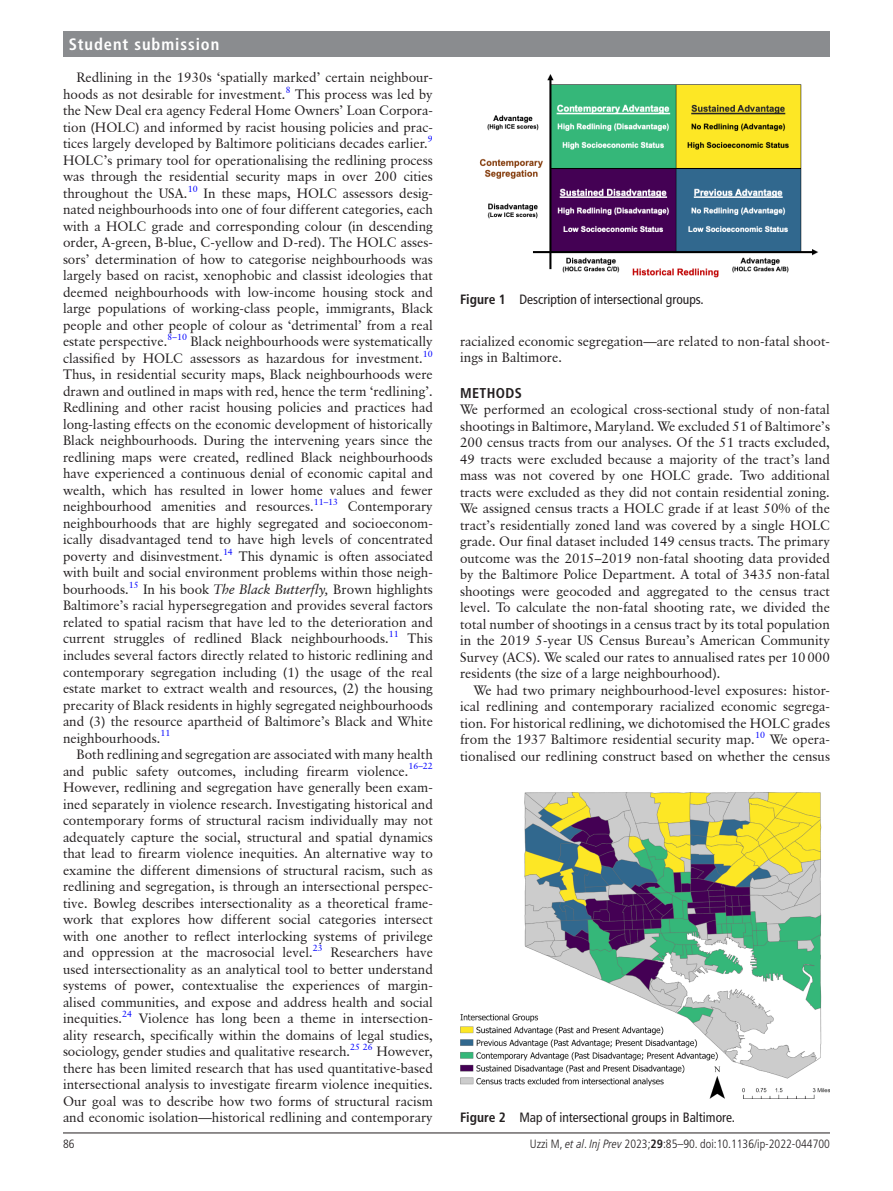
<style>
.page{position:relative;width:893px;height:1191px;background:#fff}
.page>*{position:absolute;margin:0;border:0;box-sizing:border-box;transform-origin:0 0}
.t1{font:700 condensed 16.5px "Frutiger LT Pro";letter-spacing:.055em;color:#fff}
.t2{font:700 condensed 14.25px "Frutiger LT Pro";letter-spacing:.025em;color:#231f20}
.t3{font:13.5px/16.5px "Classical Garamond BT";color:#231f20;text-align:justify}
.t4{font:condensed 13.5px "Frutiger LT Pro";color:#231f20}
.t5{font:300 condensed 12px "Frutiger LT Pro";color:#231f20}
.s1{font-style:italic}
.s2{font-weight:700}
</style>
<div class="page">
<hr style="left:63px;top:1132px;width:767px;height:1px;background:#231f20">
<div style="left:63px;top:31px;width:767px;height:25px;background:#8a8c8f"></div>
<img style="left:479px;top:74px;width:339px;height:204px">
<img style="left:460px;top:792px;width:370px;height:306px">
<p class="t1" style="left:69px;top:34px;width:152px">Student submission</p>
<p class="t3" style="left:63px;top:69px;width:371px;text-indent:14px">Redlining in the 1930s ‘spatially marked’ certain neighbour&shy;hoods as not desirable for investment.<sup>8</sup> This process was led by the New Deal era agency Federal Home Owners’ Loan Corpora&shy;tion (HOLC) and informed by racist housing policies and prac&shy;tices largely developed by Baltimore politicians decades earlier.<sup>9<br></sup>HOLC’s primary tool for operationalising the redlining process was through the residential security maps in over 200 cities throughout the USA.<sup>10</sup> In these maps, HOLC assessors desig&shy;nated neighbourhoods into one of four different categories, each with a HOLC grade and corresponding colour (in descending order, A-green, B-blue, C-yellow and D-red). The HOLC asses&shy;sors’ determination of how to categorise neighbourhoods was largely based on racist, xenophobic and classist ideologies that deemed neighbourhoods with low-income housing stock and large populations of working-class people, immigrants, Black people and other people of colour as ‘detrimental’ from a real estate perspective.<sup>8–10</sup> Black neighbourhoods were systematically classified by HOLC assessors as hazardous for investment.<sup>10<br></sup>Thus, in residential security maps, Black neighbourhoods were drawn and outlined in maps with red, hence the term ‘redlining’.<br>Redlining and other racist housing policies and practices had long-lasting effects on the economic development of historically Black neighbourhoods. During the intervening years since the redlining maps were created, redlined Black neighbourhoods have experienced a continuous denial of economic capital and wealth, which has resulted in lower home values and fewer neighbourhood amenities and resources.<sup>11–13</sup> Contemporary neighbourhoods that are highly segregated and socioeconom&shy;ically disadvantaged tend to have high levels of concentrated poverty and disinvestment.<sup>14</sup> This dynamic is often associated with built and social environment problems within those neigh&shy;bourhoods.<sup>15</sup> In his book <span class="s1">The Black Butterfly,</span> Brown highlights Baltimore’s racial hypersegregation and provides several factors related to spatial racism that have led to the deterioration and current struggles of redlined Black neighbourhoods.<sup>11</sup> This includes several factors directly related to historic redlining and contemporary segregation including (1) the usage of the real estate market to extract wealth and resources, (2) the housing precarity of Black residents in highly segregated neighbourhoods and (3) the resource apartheid of Baltimore’s Black and White neighbourhoods.<sup>11</sup></p>
<p class="t3" style="left:63px;top:746px;width:371px;text-indent:14px">Both redlining and segregation are associated with many health and public safety outcomes, including firearm violence.<sup>16–22<br></sup>However, redlining and segregation have generally been exam&shy;ined separately in violence research. Investigating historical and contemporary forms of structural racism individually may not adequately capture the social, structural and spatial dynamics that lead to firearm violence inequities. An alternative way to examine the different dimensions of structural racism, such as redlining and segregation, is through an intersectional perspec&shy;tive. Bowleg describes intersectionality as a theoretical frame&shy;work that explores how different social categories intersect with one another to reflect interlocking systems of privilege and oppression at the macrosocial level.<sup>23</sup></p>
<p class="t3" style="left:63px;top:944px;width:371px;text-indent:267px">Researchers have used intersectionality as an analytical tool to better understand systems of power, contextualise the experiences of margin&shy;alised communities, and expose and address health and social inequities.<sup>24</sup></p>
<p class="t3" style="left:63px;top:1010px;width:371px;text-indent:76px">Violence has long been a theme in intersection&shy;ality research, specifically within the domains of legal studies, sociology, gender studies and qualitative research.<sup>25</sup> <sup>26</sup> However, there has been limited research that has used quantitative-based intersectional analysis to investigate firearm violence inequities.<br>Our goal was to describe how two forms of structural racism and economic isolation—historical redlining and contemporary</p>
<p class="t4" style="left:460px;top:292px;width:245px"><span class="s2">Figure 1</span> Description of intersectional groups.</p>
<p class="t3" style="left:460px;top:333px;width:371px">racialized economic segregation—are related to non-fatal shoot&shy;ings in Baltimore.</p>
<p class="t2" style="left:460px;top:384px;width:63px">METHODS</p>
<p class="t3" style="left:460px;top:401px;width:371px">We performed an ecological cross-sectional study of non-fatal shootings in Baltimore, Maryland. We excluded 51 of Baltimore’s 200 census tracts from our analyses. Of the 51 tracts excluded, 49 tracts were excluded because a majority of the tract’s land mass was not covered by one HOLC grade. Two additional tracts were excluded as they did not contain residential zoning.<br>We assigned census tracts a HOLC grade if at least 50% of the tract’s residentially zoned land was covered by a single HOLC grade. Our final dataset included 149 census tracts. The primary outcome was the 2015–2019 non-fatal shooting data provided by the Baltimore Police Department. A total of 3435 non-fatal shootings were geocoded and aggregated to the census tract level. To calculate the non-fatal shooting rate, we divided the total number of shootings in a census tract by its total population in the 2019 5-year US Census Bureau’s American Community Survey (ACS). We scaled our rates to annualised rates per 10000 residents (the size of a large neighbourhood).</p>
<p class="t3" style="left:460px;top:681px;width:371px;text-indent:14px">We had two primary neighbourhood-level exposures: histor&shy;ical redlining and contemporary racialized economic segrega&shy;tion. For historical redlining, we dichotomised the HOLC grades from the 1937 Baltimore residential security map.<sup>10</sup> We opera&shy;tionalised our redlining construct based on whether the census</p>
<p class="t4" style="left:460px;top:1109px;width:276px"><span class="s2">Figure 2</span> Map of intersectional groups in Baltimore.</p>
<p class="t5" style="left:63px;top:1136px;width:13px">86</p>
<p class="t5" style="left:530px;top:1136px;width:302px">Uzzi M, <span class="s1">et al</span>. <span class="s1">Inj Prev</span> 2023;<span class="s2">29</span>:85–90. doi:10.1136/ip-2022-044700</p>
</div>
